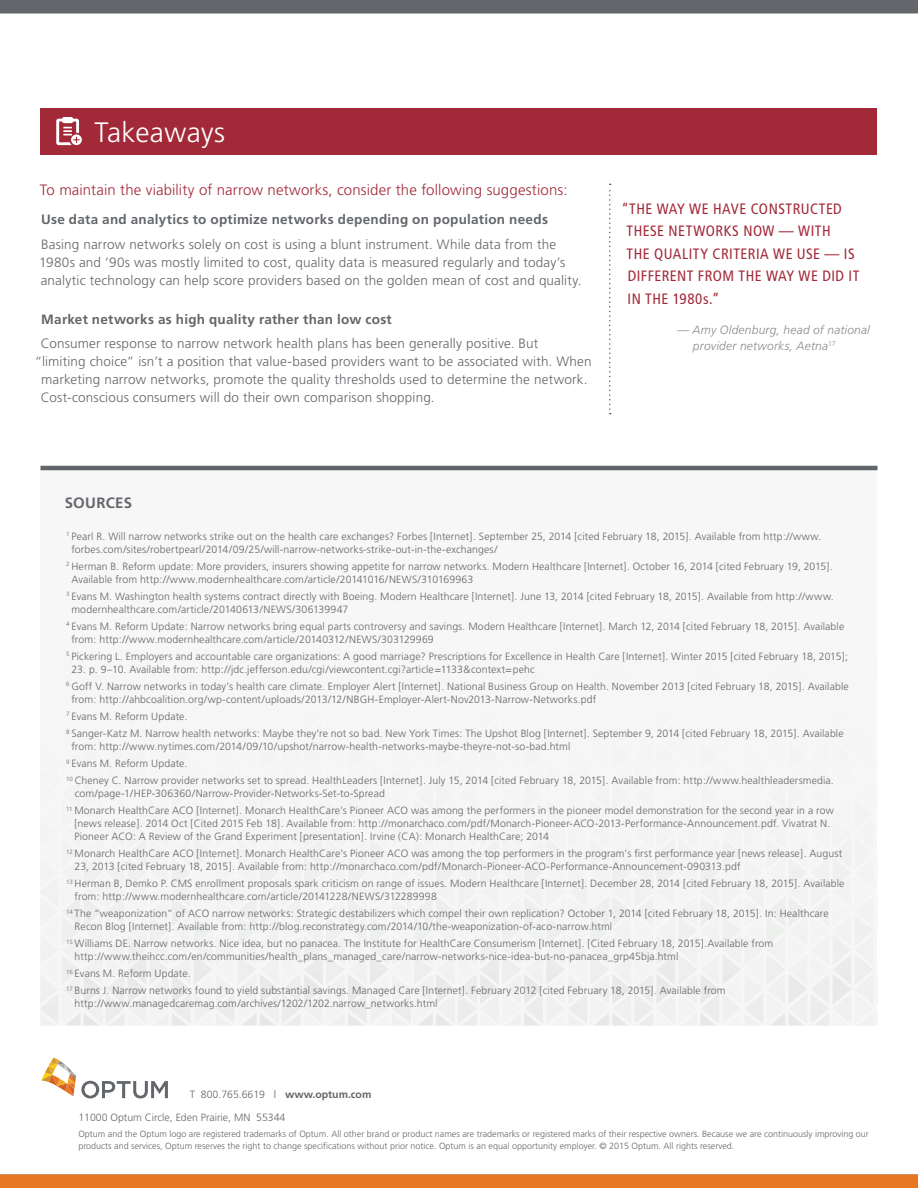
<style>
.page{position:relative;width:918px;height:1188px;background:#fff}
.page>*{position:absolute;margin:0;border:0;box-sizing:border-box;transform-origin:0 0}
.t1{font:300 28.2px "Frutiger";letter-spacing:.015em;color:#fff}
.t2{font:condensed 15px/22.5px "Frutiger LT Std";letter-spacing:.035em;color:#a22938}
.t3{font:300 15px "Frutiger";letter-spacing:.01em;color:#a22938}
.t4{font:700 15px "Frutiger";letter-spacing:.015em;color:#63666a}
.t5{font:300 13.5px/18px "Frutiger";letter-spacing:.015em;color:#63666a}
.t6{font:700 13.5px "Frutiger";letter-spacing:.02em;color:#63666a}
.t7{font:italic 300 12px/16.5px "Frutiger";letter-spacing:.015em;color:#898b8e}
.t8{font:300 10.5px/12.8px "Frutiger";letter-spacing:.01em;color:#63666a}
.t9{font:300 9px/12px "Frutiger";color:#63666a}
.s1{font-style:normal}
.s2{font-weight:700}
</style>
<div class="page">
<hr style="left:40px;top:466px;width:838px;height:4px;background:#63666a">
<div style="left:40px;top:468px;width:838px;height:557px;background:#f6f6f6"></div>
<svg style="left:41px;top:1057px;width:127px;height:41px"></svg>
<div style="left:40px;top:108px;width:837px;height:46px;background:#a22938"></div>
<div style="left:0;top:1174px;width:918px;height:14px;background:#e87724"></div>
<div style="left:0;top:0;width:918px;height:14px;background:#63666a"></div>
<svg style="left:56px;top:117px;width:26px;height:28px"></svg>
<svg style="left:609px;top:184px;width:2px;height:230px"></svg>
<h1 class="t1" style="left:94px;top:116px;width:132px">Takeaways</h1>
<h2 class="t3" style="left:40px;top:182px;width:530px">To maintain the viability of narrow networks, consider the following suggestions:</h2>
<p class="t6" style="left:41px;top:211px;width:508px">Use data and analytics to optimize networks depending on population needs</p>
<p class="t5" style="left:39px;top:235px;width:544px">Basing narrow networks solely on cost is using a blunt instrument. While data from the<br>1980s and ’90s was mostly limited to cost, quality data is measured regularly and today’s analytic technology can help score providers based on the golden mean of cost and quality.</p>
<p class="t6" style="left:41px;top:311px;width:352px">Market networks as high quality rather than low cost</p>
<p class="t5" style="left:41px;top:335px;width:499px">Consumer response to narrow network health plans has been generally positive. But</p>
<p class="t5" style="left:35px;top:353px;width:558px">“limiting choice” isn’t a position that value-based providers want to be associated with. When</p>
<p class="t5" style="left:41px;top:371px;width:548px">marketing narrow networks, promote the quality thresholds used to determine the network.</p>
<p class="t5" style="left:41px;top:389px;width:395px">Cost-conscious consumers will do their own comparison shopping.</p>
<h2 class="t2" style="left:627px;top:198px;width:234px;text-indent:-5px">“THE WAY WE HAVE CONSTRUCTED<br>THESE NETWORKS NOW — WITH<br>THE QUALITY CRITERIA WE USE — IS<br>DIFFERENT FROM THE WAY WE DID IT<br>IN THE 1980s.”</h2>
<p class="t7" style="left:693px;top:321px;width:178px;text-indent:-16px"><span class="s1">—</span> Amy Oldenburg, head of national provider networks, Aetna<sup>17</sup></p>
<h2 class="t4" style="left:65px;top:494px;width:69px">SOURCES</h2>
<p class="t8" style="left:71px;top:530px;width:752px;text-indent:-5px"><sup>1</sup> Pearl R. Will narrow networks strike out on the health care exchanges? Forbes [Internet]. September 25, 2014 [cited February 18, 2015]. Available from http://www. forbes.com/sites/robertpearl/2014/09/25/will-narrow-networks-strike-out-in-the-exchanges/</p>
<p class="t8" style="left:71px;top:560px;width:763px;text-indent:-5px"><sup>2</sup> Herman B. Reform update: More providers, insurers showing appetite for narrow networks. Modern Healthcare [Internet]. October 16, 2014 [cited February 19, 2015].<br>Available from http://www.modernhealthcare.com/article/20141016/NEWS/310169963</p>
<p class="t8" style="left:71px;top:590px;width:764px;text-indent:-5px"><sup>3</sup> Evans M. Washington health systems contract directly with Boeing. Modern Healthcare [Internet]. June 13, 2014 [cited February 18, 2015]. Available from http://www. modernhealthcare.com/article/20140613/NEWS/306139947</p>
<p class="t8" style="left:71px;top:620px;width:774px;text-indent:-5px"><sup>4</sup> Evans M. Reform Update: Narrow networks bring equal parts controversy and savings. Modern Healthcare [Internet]. March 12, 2014 [cited February 18, 2015]. Available from: http://www.modernhealthcare.com/article/20140312/NEWS/303129969</p>
<p class="t8" style="left:66px;top:650px;width:783px"><sup>5</sup> Pickering L. Employers and accountable care organizations: A good marriage? Prescriptions for Excellence in Health Care [Internet]. Winter 2015 [cited February 18, 2015];</p>
<p class="t8" style="left:66px;top:660px;width:784px;line-height:17.2px;text-indent:5px">23. p. 9–10. Available from: http://jdc.jefferson.edu/cgi/viewcontent.cgi?article=1133&amp;context=pehc<br><sup>6</sup> Goff V. Narrow networks in today’s health care climate. Employer Alert [Internet]. National Business Group on Health. November 2013 [cited February 18, 2015]. Available</p>
<p class="t8" style="left:66px;top:690px;width:779px;line-height:17.2px;text-indent:5px">from: http://ahbcoalition.org/wp-content/uploads/2013/12/NBGH-Employer-Alert-Nov2013-Narrow-Networks.pdf<br><sup>7</sup> Evans M. Reform Update.<br><sup>8</sup> Sanger-Katz M. Narrow health networks: Maybe they’re not so bad. New York Times: The Upshot Blog [Internet]. September 9, 2014 [cited February 18, 2015]. Available</p>
<p class="t8" style="left:66px;top:738px;width:769px;line-height:17.2px;text-indent:5px">from: http://www.nytimes.com/2014/09/10/upshot/narrow-health-networks-maybe-theyre-not-so-bad.html<br><sup>9</sup> Evans M. Reform Update.<br><sup>10</sup> Cheney C. Narrow provider networks set to spread. HealthLeaders [Internet]. July 15, 2014 [cited February 18, 2015]. Available from: http://www.healthleadersmedia.</p>
<p class="t8" style="left:66px;top:785px;width:769px;line-height:17.2px;text-indent:8px">com/page-1/HEP-306360/Narrow-Provider-Networks-Set-to-Spread<br><sup>11</sup> Monarch HealthCare ACO [Internet]. Monarch HealthCare’s Pioneer ACO was among the performers in the pioneer model demonstration for the second year in a row</p>
<p class="t8" style="left:74px;top:817px;width:758px">[news release]. 2014 Oct [Cited 2015 Feb 18]. Available from: http://monarchaco.com/pdf/Monarch-Pioneer-ACO-2013-Performance-Announcement.pdf. Vivatrat N.<br>Pioneer ACO: A Review of the Grand Experiment [presentation]. Irvine (CA): Monarch HealthCare; 2014</p>
<p class="t8" style="left:75px;top:847px;width:769px;text-indent:-8px"><sup>12</sup> Monarch HealthCare ACO [Internet]. Monarch HealthCare’s Pioneer ACO was among the top performers in the program’s first performance year [news release]. August<br>23, 2013 [cited February 18, 2015]. Available from: http://monarchaco.com/pdf/Monarch-Pioneer-ACO-Performance-Announcement-090313.pdf</p>
<p class="t8" style="left:75px;top:877px;width:771px;text-indent:-8px"><sup>13</sup> Herman B, Demko P. CMS enrollment proposals spark criticism on range of issues. Modern Healthcare [Internet]. December 28, 2014 [cited February 18, 2015]. Available from: http://www.modernhealthcare.com/article/20141228/NEWS/312289998</p>
<p class="t8" style="left:75px;top:907px;width:756px;text-indent:-8px"><sup>14</sup> The “weaponization” of ACO narrow networks: Strategic destabilizers which compel their own replication? October 1, 2014 [cited February 18, 2015]. In: Healthcare<br>Recon Blog [Internet]. Available from: http://blog.reconstrategy.com/2014/10/the-weaponization-of-aco-narrow.html</p>
<p class="t8" style="left:75px;top:937px;width:700px;text-indent:-8px"><sup>15</sup> Williams DE. Narrow networks. Nice idea, but no panacea. The Institute for HealthCare Consumerism [Internet]. [Cited February 18, 2015].Available from http://www.theihcc.com/en/communities/health_plans_managed_care/narrow-networks-nice-idea-but-no-panacea_grp45bja.html</p>
<p class="t8" style="left:66px;top:965px;width:661px;line-height:17.2px"><sup>16</sup> Evans M. Reform Update.<br><sup>17</sup> Burns J. Narrow networks found to yield substantial savings. Managed Care [Internet]. February 2012 [cited February 18, 2015]. Available from</p>
<p class="t8" style="left:75px;top:997px;width:365px">http://www.managedcaremag.com/archives/1202/1202.narrow_networks.html</p>
<p class="t8" style="left:190px;top:1088px;width:183px">T 800.765.6619 | <span class="s2">www.optum.com</span></p>
<p class="t8" style="left:78px;top:1110px;width:208px">11000 Optum Circle, Eden Prairie, MN 55344</p>
<p class="t9" style="left:78px;top:1128px;width:792px">Optum and the Optum logo are registered trademarks of Optum. All other brand or product names are trademarks or registered marks of their respective owners. Because we are continuously improving our products and services, Optum reserves the right to change specifications without prior notice. Optum is an equal opportunity employer. © 2015 Optum. All rights reserved.</p>
</div>
